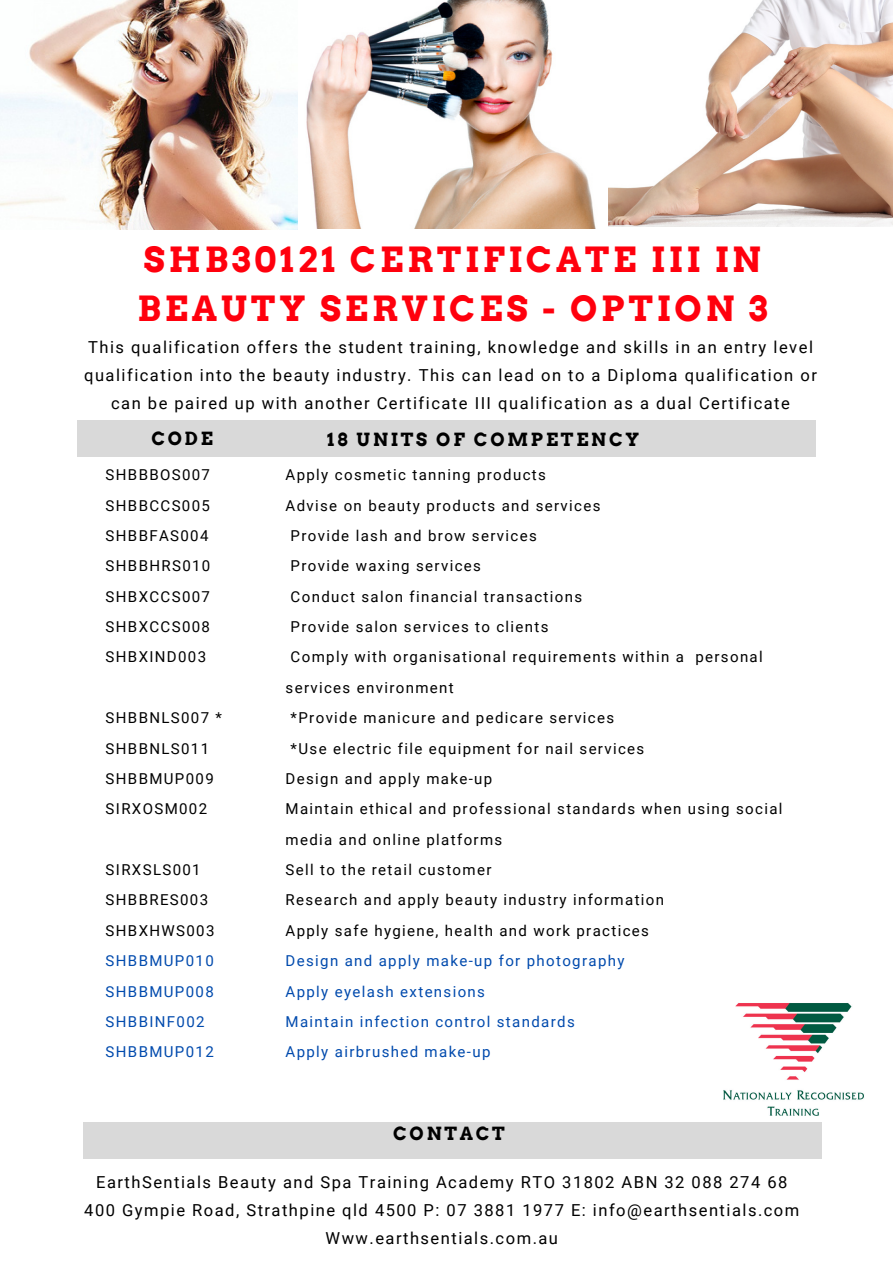
<style>
.page{position:relative;width:893px;height:1264px;background:#fff}
.page>*{position:absolute;margin:0;border:0;box-sizing:border-box;transform-origin:0 0}
.t1{font:700 34.65px/48.3px "Arvo";letter-spacing:.11em;color:#ff000d}
.t2{font:700 18.15px "Arvo";letter-spacing:.15em;color:#000}
.t3{font:16.5px/28px "Roboto";letter-spacing:.09em;color:#000;text-align:center}
.t4{font:15px/30.3px "Roboto";letter-spacing:.09em;color:#000}
.t5{font:15px/30.3px "Roboto";letter-spacing:.09em;color:#004aad}
</style>
<div class="page">
<div style="left:83px;top:1122px;width:739px;height:36px;background:#d9d9d9"></div>
<div style="left:77px;top:420px;width:738px;height:36px;background:#d9d9d9"></div>
<img style="left:723px;top:1003px;width:141px;height:112px">
<img style="left:608px;top:0;width:284px;height:226px">
<img style="left:306px;top:0;width:290px;height:228px">
<img style="left:0;top:0;width:298px;height:229px">
<h1 class="t1" style="left:137px;top:236px;width:631px">SHB30121 CERTIFICATE III IN<br>BEAUTY SERVICES - OPTION 3</h1>
<p class="t3" style="left:84px;top:333px;width:734px">This qualification offers the student training, knowledge and skills in an entry level qualification into the beauty industry. This can lead on to a Diploma qualification or can be paired up with another Certificate III qualification as a dual Certificate</p>
<p class="t2" style="left:151px;top:427px;width:63px">CODE</p>
<p class="t2" style="left:327px;top:428px;width:313px">18 UNITS OF COMPETENCY</p>
<p class="t4" style="left:106px;top:460px;width:106px">SHBBBOS007<br>SHBBCCS005<br>SHBBFAS004<br>SHBBHRS010<br>SHBXCCS007<br>SHBXCCS008<br>SHBXIND003</p>
<p class="t4" style="left:106px;top:703px;width:118px">SHBBNLS007 *<br>SHBBNLS011<br>SHBBMUP009<br>SIRXOSM002</p>
<p class="t4" style="left:106px;top:854px;width:110px">SIRXSLS001<br>SHBBRES003<br>SHBXHWS003</p>
<p class="t5" style="left:106px;top:945px;width:110px">SHBBMUP010<br>SHBBMUP008<br>SHBBINF002<br>SHBBMUP012</p>
<p class="t4" style="left:285px;top:460px;width:262px">Apply cosmetic tanning products</p>
<p class="t4" style="left:285px;top:490px;width:316px">Advise on beauty products and services</p>
<p class="t4" style="left:290px;top:520px;width:247px">Provide lash and brow services</p>
<p class="t4" style="left:290px;top:551px;width:192px">Provide waxing services</p>
<p class="t4" style="left:290px;top:581px;width:293px">Conduct salon financial transactions</p>
<p class="t4" style="left:290px;top:612px;width:259px">Provide salon services to clients</p>
<p class="t4" style="left:290px;top:642px;width:473px">Comply with organisational requirements within a personal</p>
<p class="t4" style="left:285px;top:672px;width:170px">services environment</p>
<p class="t4" style="left:290px;top:703px;width:325px">*Provide manicure and pedicare services</p>
<p class="t4" style="left:290px;top:733px;width:355px">*Use electric file equipment for nail services</p>
<p class="t4" style="left:285px;top:763px;width:208px">Design and apply make-up</p>
<p class="t4" style="left:285px;top:794px;width:498px">Maintain ethical and professional standards when using social</p>
<p class="t4" style="left:285px;top:824px;width:218px">media and online platforms</p>
<p class="t4" style="left:285px;top:854px;width:207px">Sell to the retail customer</p>
<p class="t4" style="left:285px;top:885px;width:380px">Research and apply beauty industry information</p>
<p class="t4" style="left:285px;top:915px;width:365px">Apply safe hygiene, health and work practices</p>
<p class="t5" style="left:285px;top:945px;width:340px">Design and apply make-up for photography Apply eyelash extensions<br>Maintain infection control standards<br>Apply airbrushed make-up</p>
<p class="t2" style="left:393px;top:1122px;width:113px">CONTACT</p>
<p class="t3" style="left:84px;top:1168px;width:716px">EarthSentials Beauty and Spa Training Academy RTO 31802 ABN 32 088 274 68<br>400 Gympie Road, Strathpine qld 4500 P: 07 3881 1977 E: info@earthsentials.com<br>Www.earthsentials.com.au</p>
</div>
